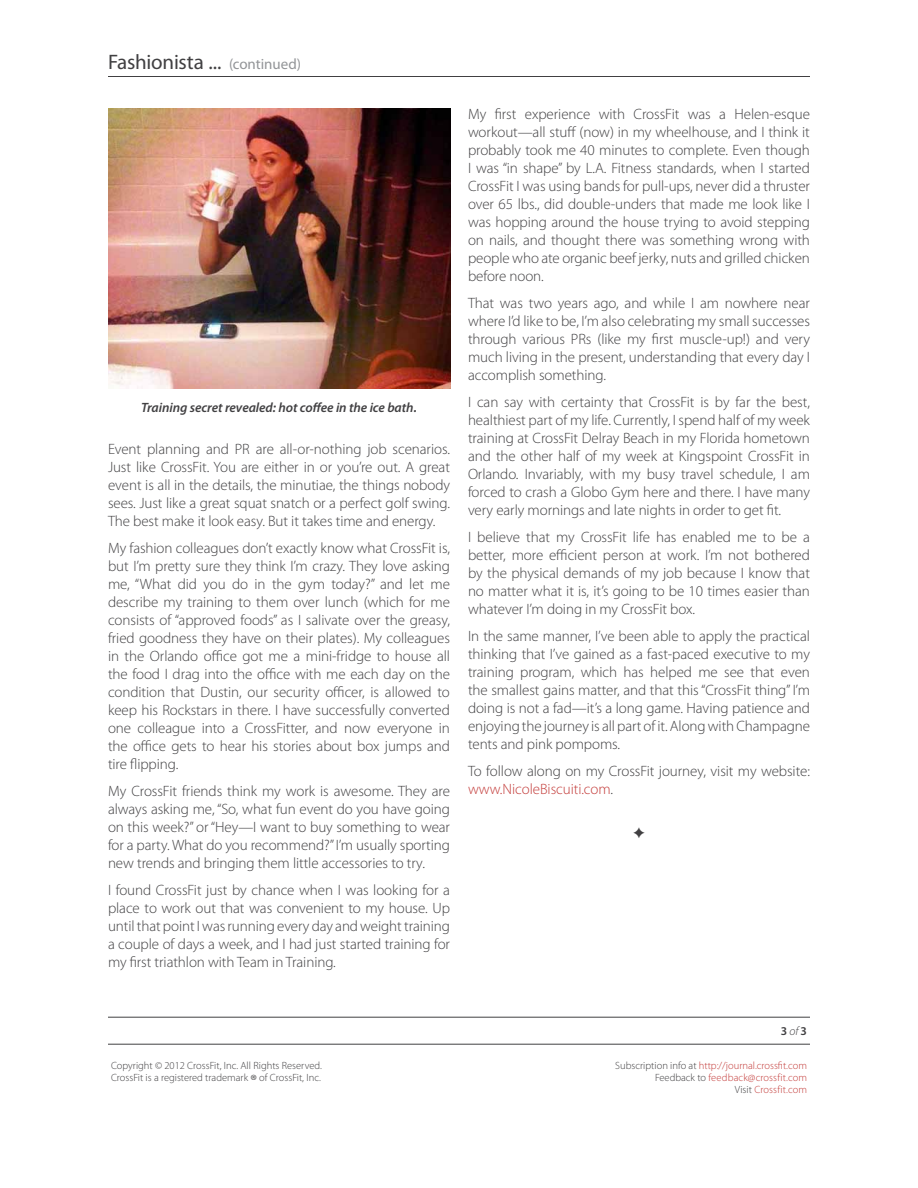
<style>
.page{position:relative;width:918px;height:1188px;background:#fff}
.page>*{position:absolute;margin:0;border:0;box-sizing:border-box;transform-origin:0 0}
.t1{font:21px "Myriad Pro";letter-spacing:-.01em;color:#414042}
.t2{font:300 15px/18px "Myriad Pro";letter-spacing:-.005em;color:#414042;text-align:justify}
.t3{font:italic 600 13.5px "Myriad Pro";letter-spacing:-.005em;color:#414042}
.t4{font:600 12px "Myriad Pro";color:#414042}
.t5{font:300 10.5px/12px "Myriad Pro";color:#c33b39;text-align:right}
.t6{font:300 10.5px/12px "Myriad Pro";color:#414042}
.s1{font-size:15px;color:#939598}
.s2{color:#c33b39}
.s3{font-weight:300;font-style:italic}
.s4{font-size:16.5px}
.s5{color:#414042}
</style>
<div class="page">
<hr style="left:108px;top:76px;width:702px;height:1px;background:#414042">
<hr style="left:108px;top:1017px;width:702px;height:1px;background:#414042">
<hr style="left:108px;top:1044px;width:702px;height:1px;background:#414042">
<img style="left:108px;top:108px;width:342px;height:281px">
<h1 class="t1" style="left:108px;top:50px;width:195px">Fashionista ... <span class="s1">(continued)</span></h1>
<p class="t3" style="left:141px;top:401px;width:277px">Training secret revealed: hot coffee in the ice bath.</p>
<p class="t2" style="left:108px;top:441px;width:344px">Event planning and PR are all-or-nothing job scenarios.<br>Just like CrossFit. You are either in or you’re out. A great event is all in the details, the minutiae, the things nobody sees. Just like a great squat snatch or a perfect golf swing.<br>The best make it look easy. But it takes time and energy.</p>
<p class="t2" style="left:108px;top:540px;width:344px">My fashion colleagues don’t exactly know what CrossFit is, but I’m pretty sure they think I’m crazy. They love asking me, “What did you do in the gym today?” and let me describe my training to them over lunch (which for me consists of “approved foods” as I salivate over the greasy, fried goodness they have on their plates). My colleagues in the Orlando office got me a mini-fridge to house all the food I drag into the office with me each day on the condition that Dustin, our security officer, is allowed to keep his Rockstars in there. I have successfully converted one colleague into a CrossFitter, and now everyone in the office gets to hear his stories about box jumps and tire flipping.</p>
<p class="t2" style="left:108px;top:783px;width:344px">My CrossFit friends think my work is awesome. They are always asking me, “So, what fun event do you have going on this week?” or “Hey—I want to buy something to wear for a party. What do you recommend?” I’m usually sporting new trends and bringing them little accessories to try.</p>
<p class="t2" style="left:108px;top:882px;width:344px">I found CrossFit just by chance when I was looking for a place to work out that was convenient to my house. Up until that point I was running every day and weight training a couple of days a week, and I had just started training for my first triathlon with Team in Training.</p>
<p class="t2" style="left:468px;top:105px;width:344px">My first experience with CrossFit was a Helen-esque workout—all stuff (now) in my wheelhouse, and I think it probably took me 40 minutes to complete. Even though I was “in shape” by L.A. Fitness standards, when I started CrossFit I was using bands for pull-ups, never did a thruster over 65 lbs., did double-unders that made me look like I was hopping around the house trying to avoid stepping on nails, and thought there was something wrong with people who ate organic beef jerky, nuts and grilled chicken before noon.</p>
<p class="t2" style="left:468px;top:294px;width:344px">That was two years ago, and while I am nowhere near where I’d like to be, I’m also celebrating my small successes through various PRs (like my first muscle-up!) and very much living in the present, understanding that every day I accomplish something.</p>
<p class="t2" style="left:468px;top:393px;width:344px">I can say with certainty that CrossFit is by far the best, healthiest part of my life. Currently, I spend half of my week training at CrossFit Delray Beach in my Florida hometown and the other half of my week at Kingspoint CrossFit in Orlando. Invariably, with my busy travel schedule, I am forced to crash a Globo Gym here and there. I have many very early mornings and late nights in order to get fit.</p>
<p class="t2" style="left:468px;top:528px;width:344px">I believe that my CrossFit life has enabled me to be a better, more efficient person at work. I’m not bothered by the physical demands of my job because I know that no matter what it is, it’s going to be 10 times easier than whatever I’m doing in my CrossFit box.</p>
<p class="t2" style="left:468px;top:627px;width:344px">In the same manner, I’ve been able to apply the practical thinking that I’ve gained as a fast-paced executive to my training program, which has helped me see that even the smallest gains matter, and that this “CrossFit thing” I’m doing is not a fad—it’s a long game. Having patience and enjoying the journey is all part of it. Along with Champagne tents and pink pompoms.</p>
<p class="t2" style="left:468px;top:762px;width:343px">To follow along on my CrossFit journey, visit my website: <span class="s2">www.NicoleBiscuiti.com</span>.</p>
<p class="t4" style="left:781px;top:1024px;width:28px">3 <span class="s3">of</span> 3</p>
<p class="t6" style="left:111px;top:1060px;width:212px">Copyright © 2012 CrossFit, Inc. All Rights Reserved.<br>CrossFit is a registered trademark <span class="s4">®</span> of CrossFit, Inc.</p>
<p class="t5" style="left:615px;top:1060px;width:193px"><span class="s5">Subscription info at</span> http://journal.crossfit.com<br><span class="s5">Feedback to</span> feedback@crossfit.com<br><span class="s5">Visit</span> Crossfit.com</p>
</div>
